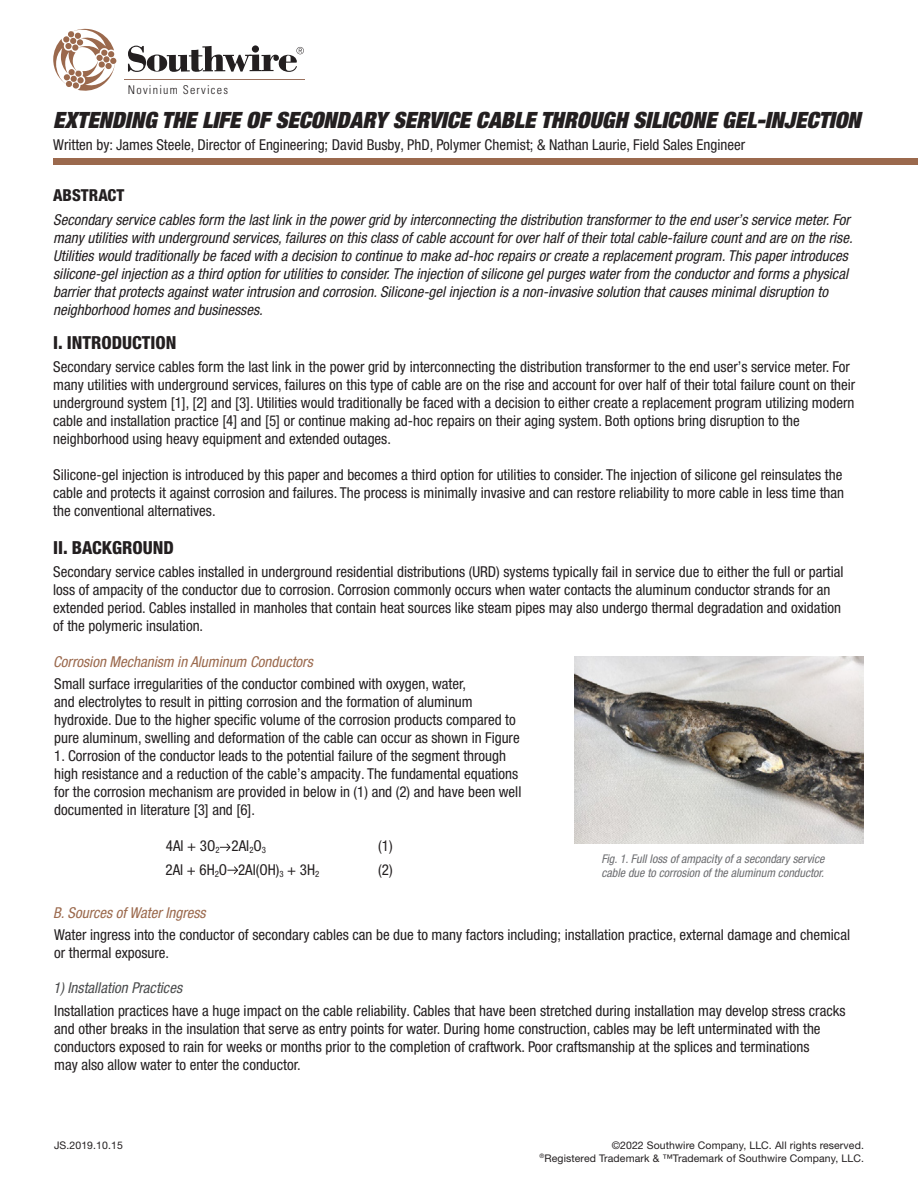
<style>
.page{position:relative;width:918px;height:1188px;background:#fff}
.page>*{position:absolute;margin:0;border:0;box-sizing:border-box;transform-origin:0 0}
.t1{font:italic 900 condensed 22.5px "Helvetica Neue LT Pro";color:#231f20}
.t2{font:800 condensed 18px "Helvetica Neue LT Pro";color:#231f20}
.t3{font:800 condensed 16.5px "Helvetica Neue LT Pro";color:#231f20}
.t4{font:condensed 15px/18px "Helvetica Neue LT Pro";color:#231f20}
.t5{font:italic condensed 15px/18px "Helvetica Neue LT Pro";color:#231f20}
.t6{font:italic condensed 15px "Helvetica Neue LT Pro";color:#9b694d}
.t7{font:italic condensed 15px "Helvetica Neue LT Pro";color:#4b4c4d}
.t8{font:italic condensed 12px/13.5px "Helvetica Neue LT Pro";color:#6c6d70}
.t9{font:300 condensed 12px "Univers";letter-spacing:.1em;color:#231f20}
.t10{font:10.5px/12.6px "Helvetica Neue LT Pro";letter-spacing:.01em;color:#231f20;text-align:right}
</style>
<div class="page">
<div style="left:53px;top:159px;width:865px;height:6px;background:#9b694d"></div>
<svg style="left:128px;top:46px;width:176px;height:26px"></svg>
<svg style="left:53px;top:28px;width:64px;height:63px"></svg>
<hr style="left:124px;top:79px;width:181px;height:1px;background:#9b725f">
<svg style="left:220px;top:843px;width:11px;height:9px"></svg>
<svg style="left:227px;top:866px;width:12px;height:8px"></svg>
<img style="left:574px;top:656px;width:290px;height:187px">
<p class="t9" style="left:128px;top:83px;width:102px">Novinium Services</p>
<p class="t1" style="left:53px;top:106px;width:809px">EXTENDING THE LIFE OF SECONDARY SERVICE CABLE THROUGH SILICONE GEL-INJECTION</p>
<p class="t4" style="left:53px;top:135px;width:694px">Written by: James Steele, Director of Engineering; David Busby, PhD, Polymer Chemist; &amp; Nathan Laurie, Field Sales Engineer</p>
<p class="t3" style="left:53px;top:185px;width:73px">ABSTRACT</p>
<p class="t5" style="left:53px;top:211px;width:801px">Secondary service cables form the last link in the power grid by interconnecting the distribution transformer to the end user’s service meter. For many utilities with underground services, failures on this class of cable account for over half of their total cable-failure count and are on the rise.<br>Utilities would traditionally be faced with a decision to continue to make ad-hoc repairs or create a replacement program. This paper introduces silicone-gel injection as a third option for utilities to consider. The injection of silicone gel purges water from the conductor and forms a physical barrier that protects against water intrusion and corrosion. Silicone-gel injection is a non-invasive solution that causes minimal disruption to</p>
<p class="t5" style="left:53px;top:301px;width:211px">neighborhood homes and businesses.</p>
<p class="t2" style="left:53px;top:332px;width:125px">I. INTRODUCTION</p>
<p class="t4" style="left:53px;top:357px;width:804px">Secondary service cables form the last link in the power grid by interconnecting the distribution transformer to the end user’s service meter. For many utilities with underground services, failures on this type of cable are on the rise and account for over half of their total failure count on their underground system [1], [2] and [3]. Utilities would traditionally be faced with a decision to either create a replacement program utilizing modern cable and installation practice [4] and [5] or continue making ad-hoc repairs on their aging system. Both options bring disruption to the</p>
<p class="t4" style="left:53px;top:429px;width:339px">neighborhood using heavy equipment and extended outages.</p>
<p class="t4" style="left:53px;top:465px;width:792px">Silicone-gel injection is introduced by this paper and becomes a third option for utilities to consider. The injection of silicone gel reinsulates the cable and protects it against corrosion and failures. The process is minimally invasive and can restore reliability to more cable in less time than</p>
<p class="t4" style="left:53px;top:501px;width:164px">the conventional alternatives.</p>
<p class="t2" style="left:53px;top:537px;width:122px">II. BACKGROUND</p>
<p class="t4" style="left:53px;top:562px;width:792px">Secondary service cables installed in underground residential distributions (URD) systems typically fail in service due to either the full or partial</p>
<p class="t4" style="left:53px;top:580px;width:779px">loss of ampacity of the conductor due to corrosion. Corrosion commonly occurs when water contacts the aluminum conductor strands for an</p>
<p class="t4" style="left:53px;top:598px;width:790px">extended period. Cables installed in manholes that contain heat sources like steam pipes may also undergo thermal degradation and oxidation</p>
<p class="t4" style="left:53px;top:616px;width:152px">of the polymeric insulation.</p>
<p class="t6" style="left:53px;top:653px;width:261px">Corrosion Mechanism in Aluminum Conductors</p>
<p class="t4" style="left:54px;top:675px;width:413px">Small surface irregularities of the conductor combined with oxygen, water,</p>
<p class="t4" style="left:54px;top:693px;width:420px">and electrolytes to result in pitting corrosion and the formation of aluminum</p>
<p class="t4" style="left:54px;top:711px;width:467px">hydroxide. Due to the higher specific volume of the corrosion products compared to pure aluminum, swelling and deformation of the cable can occur as shown in Figure</p>
<p class="t4" style="left:54px;top:747px;width:469px">1. Corrosion of the conductor leads to the potential failure of the segment through high resistance and a reduction of the cable’s ampacity. The fundamental equations for the corrosion mechanism are provided in below in (1) and (2) and have been well documented in literature [3] and [6].</p>
<p class="t4" style="left:166px;top:837px;width:102px">4Al + 3O<sub>2</sub> 2Al<sub>2</sub>O<sub>3</sub></p>
<p class="t4" style="left:378px;top:837px;width:16px">(1)</p>
<p class="t4" style="left:166px;top:861px;width:155px">2Al + 6H<sub>2</sub>O 2Al(OH)<sub>3</sub> + 3H<sub>2</sub></p>
<p class="t4" style="left:378px;top:861px;width:16px">(2)</p>
<p class="t6" style="left:53px;top:904px;width:154px">B. Sources of Water Ingress</p>
<p class="t8" style="left:601px;top:852px;width:225px">Fig. 1. Full loss of ampacity of a secondary service cable due to corrosion of the aluminum conductor.</p>
<p class="t4" style="left:54px;top:926px;width:797px">Water ingress into the conductor of secondary cables can be due to many factors including; installation practice, external damage and chemical or thermal exposure.</p>
<p class="t7" style="left:53px;top:979px;width:130px">1) Installation Practices</p>
<p class="t4" style="left:54px;top:1001px;width:793px">Installation practices have a huge impact on the cable reliability. Cables that have been stretched during installation may develop stress cracks and other breaks in the insulation that serve as entry points for water. During home construction, cables may be left unterminated with the</p>
<p class="t4" style="left:54px;top:1037px;width:757px">conductors exposed to rain for weeks or months prior to the completion of craftwork. Poor craftsmanship at the splices and terminations</p>
<p class="t4" style="left:54px;top:1055px;width:248px">may also allow water to enter the conductor.</p>
<p class="t10" style="left:54px;top:1139px;width:70px">JS.2019.10.15</p>
<p class="t10" style="left:540px;top:1139px;width:326px">©2022 Southwire Company, LLC. All rights reserved.<br><sup>®</sup>Registered Trademark &amp; ™Trademark of Southwire Company, LLC.</p>
</div>
